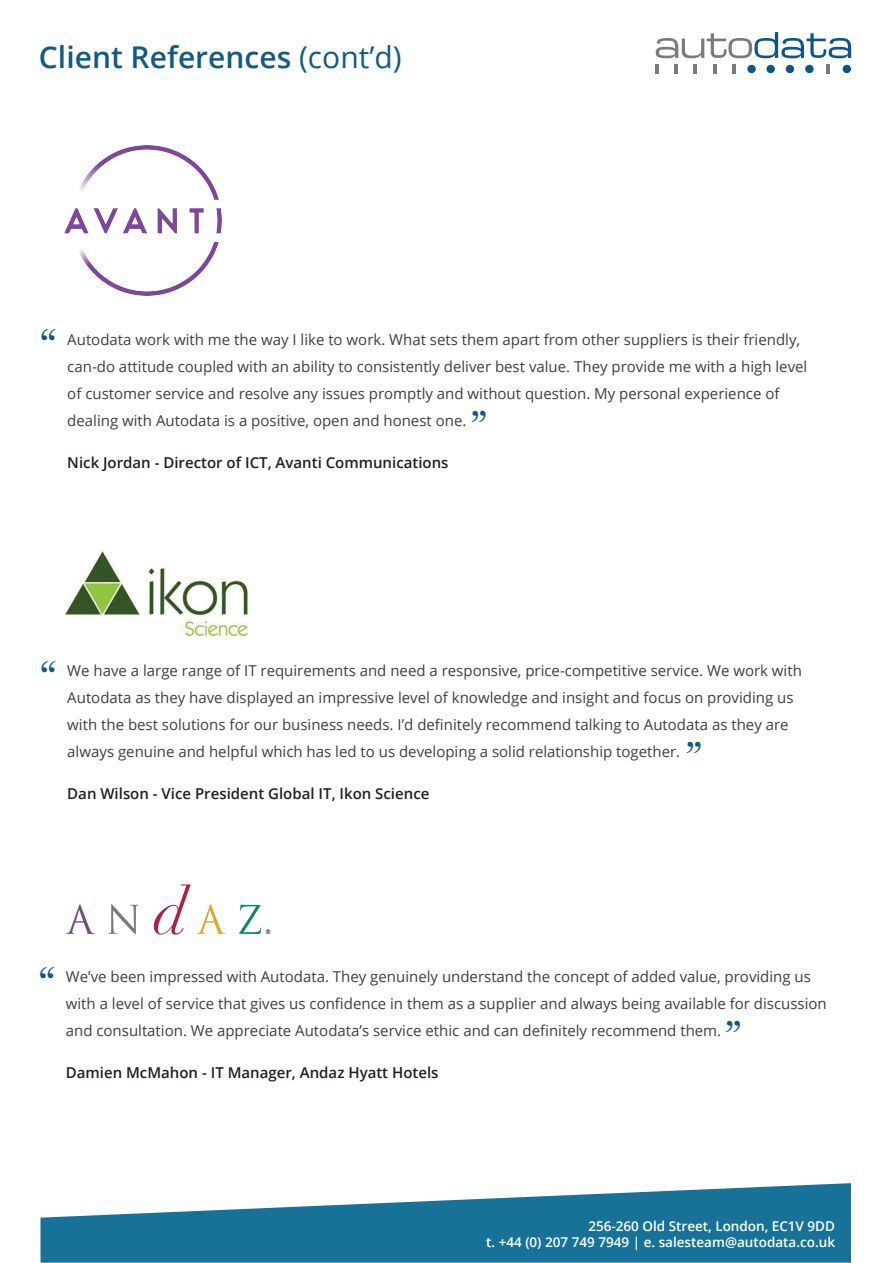
<style>
.page{position:relative;width:893px;height:1263px;background:#fff}
.page>*{position:absolute;margin:0;border:0;box-sizing:border-box;transform-origin:0 0}
.t1{font:45px "Bask Old Face";color:#115984}
.t2{font:600 30px "Open Sans";color:#145a83}
.t3{font:15px/27px "Open Sans";color:#3e3e3f}
.t4{font:600 15px "Open Sans";color:#231f20}
.t5{font:600 13.5px/16.2px "Open Sans";color:#fff;text-align:right}
.s1{font-weight:400}
</style>
<div class="page">
<svg style="left:40px;top:1183px;width:811px;height:80px;fill:#187298"></svg>
<img style="left:64px;top:146px;width:158px;height:149px">
<img style="left:65px;top:884px;width:206px;height:51px">
<img style="left:65px;top:551px;width:182px;height:85px">
<svg style="left:656px;top:64px;width:3px;height:10px"></svg>
<svg style="left:675px;top:64px;width:3px;height:10px"></svg>
<svg style="left:694px;top:64px;width:3px;height:10px"></svg>
<svg style="left:713px;top:64px;width:3px;height:10px"></svg>
<svg style="left:732px;top:64px;width:3px;height:10px"></svg>
<div style="left:747px;top:65px;width:9px;height:8px;background:#0f5583;border-radius:50%"></div>
<div style="left:766px;top:65px;width:9px;height:8px;background:#0f5583;border-radius:50%"></div>
<div style="left:786px;top:65px;width:8px;height:8px;background:#0f5583;border-radius:50%"></div>
<div style="left:805px;top:65px;width:9px;height:8px;background:#0f5583;border-radius:50%"></div>
<hr style="left:826px;top:64px;width:4px;height:10px;background:#7b7b7a">
<div style="left:843px;top:65px;width:8px;height:8px;background:#0f5583;border-radius:50%"></div>
<svg style="left:656px;top:32px;width:195px;height:26px"></svg>
<h2 class="t2" style="left:39px;top:45px;width:364px">Client References <span class="s1">(cont’d)</span></h2>
<h1 class="t1" style="left:40px;top:318px;width:20px">“</h1>
<p class="t3" style="left:67px;top:327px;width:742px">Autodata work with me the way I like to work. What sets them apart from other suppliers is their friendly, can-do attitude coupled with an ability to consistently deliver best value. They provide me with a high level of customer service and resolve any issues promptly and without question. My personal experience of dealing with Autodata is a positive, open and honest one.</p>
<p class="t4" style="left:67px;top:456px;width:383px">Nick Jordan - Director of ICT, Avanti Communications</p>
<h1 class="t1" style="left:40px;top:650px;width:20px">“</h1>
<p class="t3" style="left:67px;top:659px;width:736px">We have a large range of IT requirements and need a responsive, price-competitive service. We work with Autodata as they have displayed an impressive level of knowledge and insight and focus on providing us with the best solutions for our business needs. I’d definitely recommend talking to Autodata as they are always genuine and helpful which has led to us developing a solid relationship together.</p>
<p class="t4" style="left:67px;top:788px;width:364px">Dan Wilson - Vice President Global IT, Ikon Science</p>
<h1 class="t1" style="left:38px;top:956px;width:20px">“</h1>
<p class="t3" style="left:66px;top:965px;width:762px">We’ve been impressed with Autodata. They genuinely understand the concept of added value, providing us with a level of service that gives us confidence in them as a supplier and always being available for discussion and consultation. We appreciate Autodata’s service ethic and can definitely recommend them.</p>
<p class="t4" style="left:66px;top:1067px;width:374px">Damien McMahon - IT Manager, Andaz Hyatt Hotels</p>
<p class="t5" style="left:486px;top:1219px;width:350px">256-260 Old Street, London, EC1V 9DD<br>t. +44 (0) 207 749 7949 | e. salesteam@autodata.co.uk</p>
</div>
